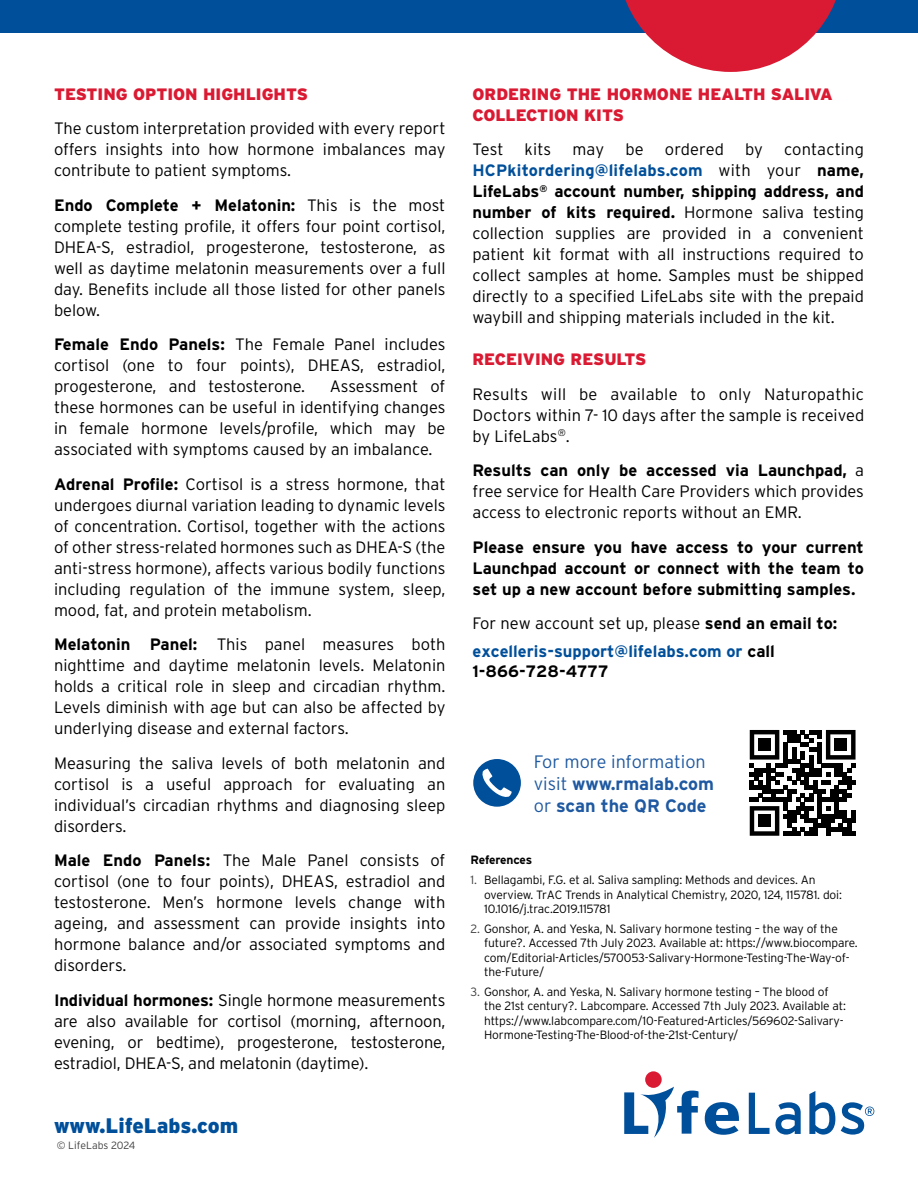
<style>
.page{position:relative;width:918px;height:1188px;background:#fff}
.page>*{position:absolute;margin:0;border:0;box-sizing:border-box;transform-origin:0 0}
.t1{font:900 21px "Interstate";color:#004f9a}
.t2{font:700 18px/21.6px "Interstate";color:#1f59a1}
.t3{font:300 16.5px/21px "Interstate";color:#000;text-align:justify}
.t4{font:700 16.5px/21px "Interstate";color:#000;text-align:justify}
.t5{font:900 16.5px/21px "Interstate";color:#da1a32}
.t6{font:700 16.5px/27.8px "Interstate";color:#004f9a}
.t7{font:300 12px/14.4px "Interstate";letter-spacing:-.01em;color:#000}
.t8{font:700 12px "Interstate";letter-spacing:-.02em;color:#000}
.t9{font:300 10.5px "Interstate";letter-spacing:-.005em;color:#414042}
.s1{font-weight:700}
.s2{font-weight:700;color:#004f9a}
.s3{font-weight:300;color:#000}
.s4{color:#000}
.s5{font-weight:300}
.s6{color:#414042}
</style>
<div class="page">
<svg style="left:705px;top:1102px;width:34px;height:33px"></svg>
<svg style="left:624px;top:1087px;width:75px;height:51px"></svg>
<div style="left:645px;top:1071px;width:17px;height:17px;background:#da1a32;border-radius:50%"></div>
<svg style="left:749px;top:1093px;width:52px;height:42px"></svg>
<svg style="left:809px;top:1091px;width:26px;height:44px"></svg>
<svg style="left:841px;top:1102px;width:33px;height:33px"></svg>
<div style="left:0;top:0;width:918px;height:32px;background:#004f9a"></div>
<svg style="left:618px;top:0;width:226px;height:72px"></svg>
<div style="left:473px;top:759px;width:48px;height:48px;background:#004f9a;border-radius:50%"></div>
<svg style="left:482px;top:769px;width:30px;height:28px"></svg>
<svg style="left:750px;top:730px;width:106px;height:106px"></svg>
<div style="left:758px;top:738px;width:13px;height:13px;background:#000"></div>
<div style="left:834px;top:738px;width:13px;height:13px;background:#000"></div>
<div style="left:758px;top:815px;width:13px;height:12px;background:#000"></div>
<p class="t5" style="left:54px;top:83px;width:255px">TESTING OPTION HIGHLIGHTS</p>
<p class="t3" style="left:54px;top:118px;width:393px">The custom interpretation provided with every report offers insights into how hormone imbalances may contribute to patient symptoms.</p>
<p class="t3" style="left:54px;top:194px;width:393px"><span class="s1">Endo Complete + Melatonin:</span> This is the most complete testing profile, it offers four point cortisol, DHEA-S, estradiol, progesterone, testosterone, as well as daytime melatonin measurements over a full day. Benefits include all those listed for other panels below.</p>
<p class="t3" style="left:54px;top:334px;width:393px"><span class="s1">Female Endo Panels:</span> The Female Panel includes cortisol (one to four points), DHEAS, estradiol, progesterone, and testosterone.</p>
<p class="t3" style="left:54px;top:376px;width:393px;text-indent:276px">Assessment of these hormones can be useful in identifying changes in female hormone levels/profile, which may be associated with symptoms caused by an imbalance.</p>
<p class="t3" style="left:54px;top:473px;width:393px"><span class="s1">Adrenal Profile:</span> Cortisol is a stress hormone, that undergoes diurnal variation leading to dynamic levels of concentration. Cortisol, together with the actions of other stress-related hormones such as DHEA-S (the anti-stress hormone), affects various bodily functions including regulation of the immune system, sleep, mood, fat, and protein metabolism.</p>
<p class="t3" style="left:54px;top:634px;width:393px"><span class="s1">Melatonin Panel:</span> This panel measures both nighttime and daytime melatonin levels. Melatonin holds a critical role in sleep and circadian rhythm.<br>Levels diminish with age but can also be affected by underlying disease and external factors.</p>
<p class="t3" style="left:54px;top:752px;width:393px">Measuring the saliva levels of both melatonin and cortisol is a useful approach for evaluating an individual’s circadian rhythms and diagnosing sleep disorders.</p>
<p class="t3" style="left:54px;top:850px;width:393px"><span class="s1">Male Endo Panels:</span> The Male Panel consists of cortisol (one to four points), DHEAS, estradiol and testosterone. Men’s hormone levels change with ageing, and assessment can provide insights into hormone balance and/or associated symptoms and disorders.</p>
<p class="t3" style="left:54px;top:989px;width:393px"><span class="s1">Individual hormones:</span> Single hormone measurements are also available for cortisol (morning, afternoon, evening, or bedtime), progesterone, testosterone, estradiol, DHEA-S, and melatonin (daytime).</p>
<p class="t1" style="left:54px;top:1114px;width:186px">www.LifeLabs.com</p>
<p class="t9" style="left:57px;top:1139px;width:80px">© LifeLabs 2024</p>
<p class="t5" style="left:473px;top:83px;width:362px">ORDERING THE HORMONE HEALTH SALIVA<br>COLLECTION KITS</p>
<p class="t3" style="left:473px;top:139px;width:33px">Test</p>
<p class="t3" style="left:525px;top:139px;width:28px">kits</p>
<p class="t3" style="left:573px;top:139px;width:33px">may</p>
<p class="t3" style="left:625px;top:139px;width:20px">be</p>
<p class="t3" style="left:665px;top:139px;width:61px">ordered</p>
<p class="t3" style="left:745px;top:139px;width:19px">by</p>
<p class="t3" style="left:473px;top:139px;width:393px;text-indent:312px">contacting <span class="s2">HCPkitordering@lifelabs.com</span> with your <span class="s1">name, LifeLabs</span><sup>®</sup> <span class="s1">account number, shipping address, and number of kits required.</span> Hormone saliva testing collection supplies are provided in a convenient patient kit format with all instructions required to collect samples at home. Samples must be shipped directly to a specified LifeLabs site with the prepaid waybill and shipping materials included in the kit.</p>
<p class="t5" style="left:473px;top:349px;width:175px">RECEIVING RESULTS</p>
<p class="t3" style="left:473px;top:383px;width:393px">Results will be available to only Naturopathic Doctors within 7- 10 days after the sample is received by LifeLabs<sup>®</sup>.</p>
<p class="t3" style="left:473px;top:460px;width:393px"><span class="s1">Results can only be accessed via Launchpad,</span> a free service for Health Care Providers which provides access to electronic reports without an EMR.</p>
<p class="t4" style="left:473px;top:536px;width:393px">Please ensure you have access to your current Launchpad account or connect with the team to set up a new account before submitting samples.</p>
<p class="t6" style="left:473px;top:609px;width:366px"><span class="s3">For new account set up, please</span> <span class="s4">send an email to: </span>excelleris-support@lifelabs.com or <span class="s4">call</span></p>
<p class="t4" style="left:473px;top:660px;width:137px">1-866-728-4777</p>
<p class="t2" style="left:534px;top:751px;width:182px"><span class="s5">For more information visit</span> www.rmalab.com <span class="s5">or</span> scan the QR Code</p>
<p class="t8" style="left:471px;top:853px;width:63px">References</p>
<p class="t7" style="left:484px;top:873px;width:359px;text-indent:-14px"><span class="s6">1.</span> Bellagambi, F.G. et al. Saliva sampling: Methods and devices. An overview. TrAC Trends in Analytical Chemistry, 2020, 124, 115781. doi:<br>10.1016/j.trac.2019.115781</p>
<p class="t7" style="left:484px;top:921px;width:375px;text-indent:-14px"><span class="s6">2.</span> Gonshor, A. and Yeska, N. Salivary hormone testing – the way of the future?. Accessed 7th July 2023. Available at: https://www.biocompare. com/Editorial-Articles/570053-Salivary-Hormone-Testing-The-Way-of&shy;the-Future/</p>
<p class="t7" style="left:484px;top:984px;width:363px;text-indent:-14px"><span class="s6">3.</span> Gonshor, A. and Yeska, N. Salivary hormone testing – The blood of the 21st century?. Labcompare. Accessed 7th July 2023. Available at: https://www.labcompare.com/10-Featured-Articles/569602-Salivary-Hormone-Testing-The-Blood-of-the-21st-Century/</p>
</div>
